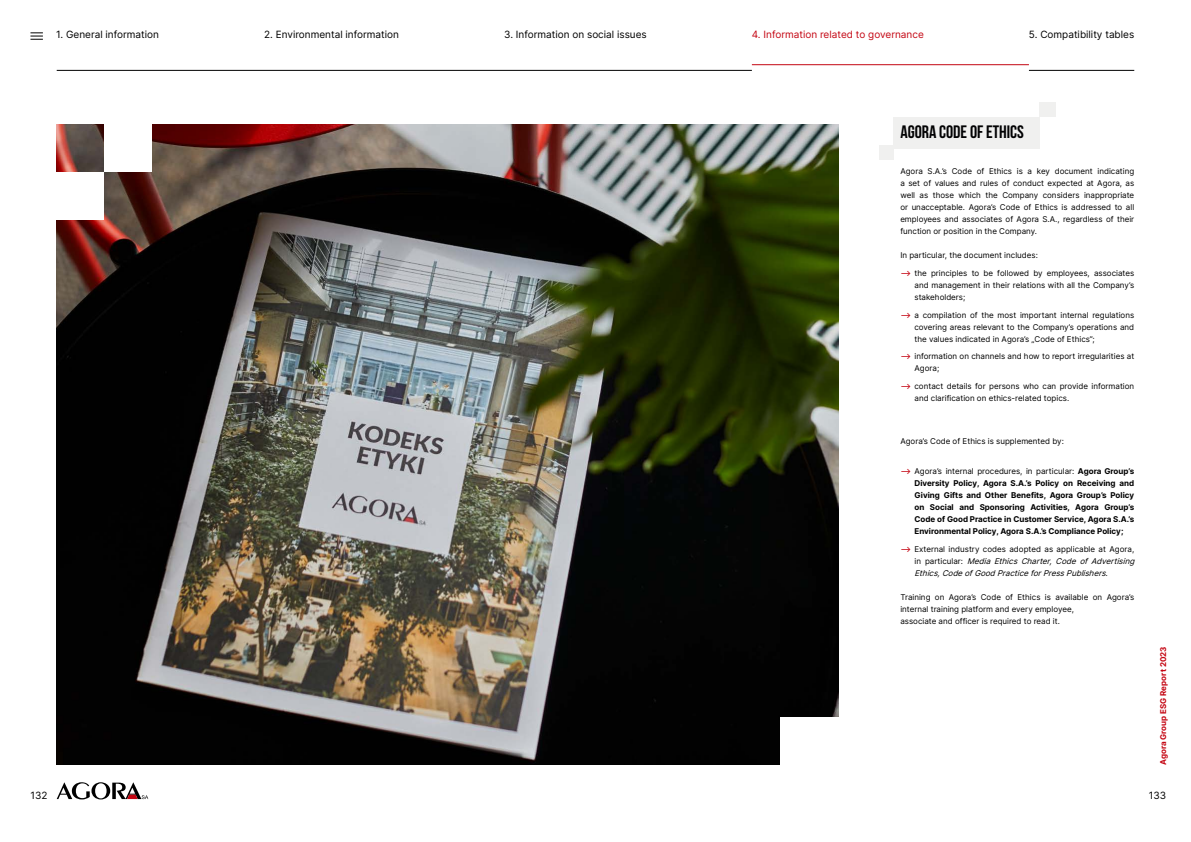
<style>
.page{position:relative;width:1191px;height:842px;background:#fff}
.page>*{position:absolute;margin:0;border:0;box-sizing:border-box;transform-origin:0 0}
.t1{font:700 18px "Bebas Neue";color:#020203}
.t2{font:10px "Inter";color:#000}
.t3{font:10px "Inter";color:#c40512}
.t4{font:8px/12px "Inter";color:#000;text-align:justify}
.t5{font:700 8px/12px "Inter";color:#000;text-align:justify}
.t6{font:italic 8px/12px "Inter";color:#000}
.t7{font:700 8px "Inter";color:#c40512}
.s1{font-weight:500;color:#c40512}
.s2{font-weight:400}
.s3{font-weight:500;font-style:normal;color:#c40512}
.s4{font-style:normal}
</style>
<div class="page">
<hr style="left:1029px;top:70px;width:105px;height:1px;background:#000">
<hr style="left:57px;top:70px;width:695px;height:1px;background:#000">
<hr style="left:752px;top:64px;width:277px;height:1px;background:#c40512">
<svg style="left:57px;top:782px;width:91px;height:17px"></svg>
<svg style="left:30px;top:32px;width:13px;height:8px"></svg>
<img style="left:57px;top:125px;width:781px;height:639px">
<div style="left:893px;top:117px;width:146px;height:32px;background:#f0f0ef"></div>
<div style="left:879px;top:145px;width:14px;height:15px;background:#f0f0ef"></div>
<div style="left:1039px;top:103px;width:16px;height:14px;background:#f0f0ef"></div>
<div style="left:104px;top:103px;width:47px;height:69px;background:#fff"></div>
<div style="left:26px;top:172px;width:78px;height:47px;background:#fff"></div>
<div style="left:780px;top:717px;width:69px;height:60px;background:#fff"></div>
<p class="t2" style="left:56px;top:27px;width:104px">1. General information</p>
<p class="t2" style="left:264px;top:27px;width:136px">2. Environmental information</p>
<p class="t2" style="left:504px;top:27px;width:144px">3. Information on social issues</p>
<p class="t3" style="left:752px;top:27px;width:173px">4. Information related to governance</p>
<p class="t2" style="left:1029px;top:27px;width:107px">5. Compatibility tables</p>
<h1 class="t1" style="left:900px;top:122px;width:125px">AGORA CODE OF ETHICS</h1>
<p class="t4" style="left:900px;top:165px;width:235px">Agora S.A.’s Code of Ethics is a key document indicating a set of values and rules of conduct expected at Agora, as well as those which the Company considers inappropriate or unacceptable. Agora’s Code of Ethics is addressed to all employees and associates of Agora S.A., regardless of their function or position in the Company.</p>
<p class="t4" style="left:900px;top:249px;width:139px">In particular, the document includes:</p>
<p class="t4" style="left:914px;top:267px;width:221px;text-indent:-14px"><span class="s1">⟶</span> the principles to be followed by employees, associates and management in their relations with all the Company’s stakeholders;</p>
<p class="t4" style="left:914px;top:308px;width:221px;text-indent:-14px"><span class="s1">⟶</span> a compilation of the most important internal regulations covering areas relevant to the Company’s operations and the values indicated in Agora’s „Code of Ethics”;</p>
<p class="t4" style="left:914px;top:350px;width:221px;text-indent:-14px"><span class="s1">⟶</span> information on channels and how to report irregularities at<br>Agora;</p>
<p class="t4" style="left:914px;top:380px;width:221px;text-indent:-14px"><span class="s1">⟶</span> contact details for persons who can provide information and clarification on ethics-related topics.</p>
<p class="t4" style="left:900px;top:435px;width:165px">Agora’s Code of Ethics is supplemented by:</p>
<p class="t5" style="left:914px;top:465px;width:221px;text-indent:-14px"><span class="s1">⟶</span> <span class="s2">Agora’s internal procedures, in particular:</span> Agora Group’s Diversity Policy, Agora S.A.’s Policy on Receiving and Giving Gifts and Other Benefits, Agora Group’s Policy on Social and Sponsoring Activities, Agora Group’s Code of Good Practice in Customer Service, Agora S.A.’s Environmental Policy, Agora S.A.’s Compliance Policy;</p>
<p class="t6" style="left:914px;top:543px;width:224px;text-indent:-14px"><span class="s3">⟶</span> <span class="s4">External industry codes adopted as applicable at Agora, i n p a r t i c u l a r :</span> Media Ethics Charter, Code of Advertising<br>Ethics,CodeofGoodPracticeforPressPublishers.</p>
<p class="t4" style="left:900px;top:591px;width:235px;text-align:left">Training on Agora’s Code of Ethics is available on Agora’s internal training platform and every employee,<br>associate and officer is required to read it.</p>
<p class="t7" style="left:1157px;top:765px;width:120px;rotate:-90deg">Agora Group ESG Report 2023</p>
<p class="t2" style="left:30px;top:788px;width:19px">132</p>
<p class="t2" style="left:1148px;top:788px;width:19px">133</p>
</div>
